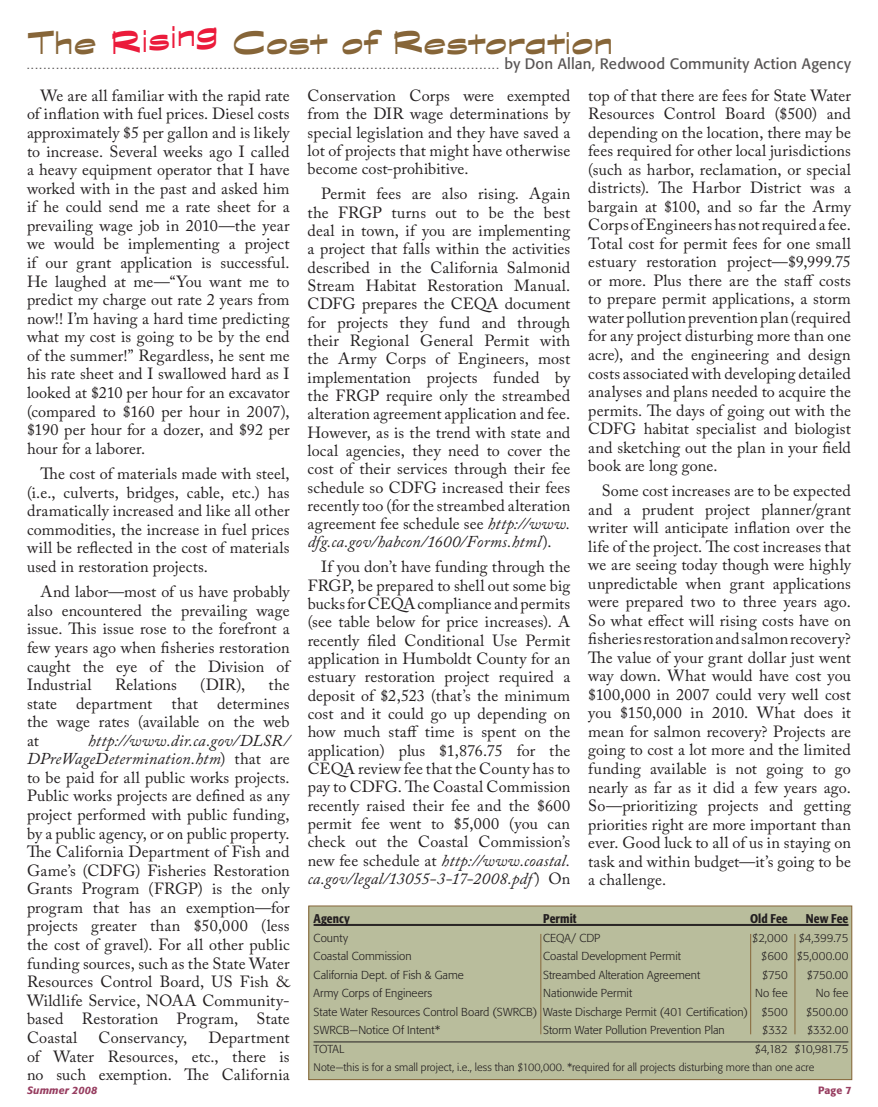
<style>
.page{position:relative;width:878px;height:1107px;background:#fff}
.page>*{position:absolute;margin:0;border:0;box-sizing:border-box;transform-origin:0 0}
.t1{font:36px "Graphite MM 512 736";letter-spacing:.01em;color:#866538}
.t2{font:italic 16.5px/18.6px "Adobe Caslon Pro";letter-spacing:.01em;color:#231f20;text-align:right}
.t3{font:16.2px/18.6px "Adobe Caslon Pro";letter-spacing:.005em;color:#231f20;text-align:justify}
.t4{font:500 condensed 12.6px "Formata";letter-spacing:.005em;color:#231f20}
.t5{font:300 11.4px "Formata";letter-spacing:.005em;color:#231f20}
.t6{font:300 11.4px "Formata";letter-spacing:-.045em;color:#231f20}
.t7{font:300 10.8px "Formata";letter-spacing:.005em;color:#231f20}
.t8{font:10.5px "Formata";color:#575454}
.t9{font:italic 500 10.5px "Formata";letter-spacing:.02em;color:#973d60}
.t10{font:500 10.5px "Formata";color:#973d60}
.s1{color:#eb1b3b}
.s2{font-size:15px}
.s3{font-style:italic;font-size:16.5px}
.s4{font-style:normal;font-size:16.2px}
</style>
<div class="page">
<div style="left:309px;top:906px;width:542px;height:174px;background:#b9bd9c"></div>
<hr style="left:313px;top:924px;width:535px;height:1px;background:#231f20">
<hr style="left:313px;top:925px;width:535px;height:1px;background:#231f20">
<hr style="left:313px;top:1042px;width:535px;height:1px;background:#231f20">
<div style="left:308px;top:906px;width:544px;height:174px;border:1px solid #866538"></div>
<hr style="left:540px;top:934px;width:1px;height:100px;background:#866538">
<hr style="left:750px;top:934px;width:1px;height:100px;background:#866538">
<hr style="left:794px;top:934px;width:1px;height:100px;background:#866538">
<h1 class="t1" style="left:27px;top:23px;width:587px">The <span class="s1">Ris</span><sup>ing</sup> Cost of Restoration</h1>
<p class="t8" style="left:27px;top:59px;width:825px">................................................................................................................. <span class="s2">by Don Allan, Redwood Community Action Agency</span></p>
<p class="t3" style="left:27px;top:86px;width:264px;text-indent:13px">We are all familiar with the rapid rate of inflation with fuel prices. Diesel costs approximately $5 per gallon and is likely to increase. Several weeks ago I called a heavy equipment operator that I have worked with in the past and asked him if he could send me a rate sheet for a prevailing wage job in 2010—the year we would be implementing a project if our grant application is successful.<br>He laughed at me—“You want me to predict my charge out rate 2 years from now!! I’m having a hard time predicting what my cost is going to be by the end of the summer!” Regardless, he sent me his rate sheet and I swallowed hard as I looked at $210 per hour for an excavator (compared to $160 per hour in 2007), $190 per hour for a dozer, and $92 per hour for a laborer.</p>
<p class="t3" style="left:27px;top:464px;width:264px;text-indent:13px">The cost of materials made with steel, (i.e., culverts, bridges, cable, etc.) has dramatically increased and like all other commodities, the increase in fuel prices will be reflected in the cost of materials used in restoration projects.</p>
<p class="t3" style="left:27px;top:582px;width:264px;text-indent:13px">And labor—most of us have probably also encountered the prevailing wage issue. This issue rose to the forefront a few years ago when fisheries restoration caught the eye of the Division of Industrial</p>
<p class="t3" style="left:588px;top:86px;width:264px">top of that there are fees for State Water Resources Control Board ($500) and depending on the location, there may be fees required for other local jurisdictions (such as harbor, reclamation, or special districts). The Harbor District was a bargain at $100, and so far the Army Corps of Engineers has not required a fee.<br>Total cost for permit fees for one small estuary restoration project—$9,999.75 or more. Plus there are the staff costs to prepare permit applications, a storm water pollution prevention plan (required for any project disturbing more than one acre), and the engineering and design costs associated with developing detailed analyses and plans needed to acquire the permits. The days of going out with the CDFG habitat specialist and biologist and sketching out the plan in your field book are long gone.</p>
<p class="t3" style="left:588px;top:482px;width:264px;text-indent:13px">Some cost increases are to be expected and a prudent project planner/grant writer will anticipate inflation over the life of the project. The cost increases that we are seeing today though were highly unpredictable when grant applications were prepared two to three years ago.<br>So what effect will rising costs have on fisheries restoration and salmon recovery?<br>The value of your grant dollar just went way down. What would have cost you $100,000 in 2007 could very well cost you $150,000 in 2010. What does it mean for salmon recovery? Projects are going to cost a lot more and the limited funding available is not going to go nearly as far as it did a few years ago.<br>So—prioritizing projects and getting priorities right are more important than ever. Good luck to all of us in staying on task and within budget—it’s going to be a challenge.</p>
<p class="t3" style="left:307px;top:86px;width:264px">Conservation Corps were exempted from the DIR wage determinations by special legislation and they have saved a lot of projects that might have otherwise become cost-prohibitive.</p>
<p class="t3" style="left:307px;top:184px;width:264px;text-indent:13px">Permit fees are also rising. Again the FRGP turns out to be the best deal in town, if you are implementing a project that falls within the activities described in the California Salmonid Stream Habitat Restoration Manual.<br>CDFG prepares the CEQA document for projects they fund and through their Regional General Permit with the Army Corps of Engineers, most implementation projects funded by the FRGP require only the streambed alteration agreement application and fee.<br>However, as is the trend with state and local agencies, they need to cover the cost of their services through their fee schedule so CDFG increased their fees recently too (for the streambed alteration agreement fee schedule see <span class="s3">http://www.</span></p>
<p class="t2" style="left:307px;top:532px;width:245px">dfg.ca.gov/habcon/1600/Forms.html<span class="s4">).</span></p>
<p class="t3" style="left:308px;top:558px;width:264px;text-indent:13px">If you don’t have funding through the FRGP, be prepared to shell out some big bucks for CEQA compliance and permits (see table below for price increases). A recently filed Conditional Use Permit application in Humboldt County for an estuary restoration project required a deposit of $2,523 (that’s the minimum cost and it could go up depending on how much staff time is spent on the application) plus $1,876.75 for the CEQA review fee that the County has to pay to CDFG. The Coastal Commission recently raised their fee and the $600 permit fee went to $5,000 (you can check out the Coastal Commission’s</p>
<p class="t2" style="left:307px;top:851px;width:264px;text-align:left"><span class="s4">new fee schedule at</span> http://www.coastal. ca.gov/legal/13055-3-17-2008.pdf<span class="s4">) On</span></p>
<p class="t3" style="left:115px;top:675px;width:63px">Relations</p>
<p class="t3" style="left:200px;top:675px;width:47px">(DIR),</p>
<p class="t3" style="left:27px;top:675px;width:264px;text-indent:241px">the state department that determines the wage rates (available on the web at</p>
<p class="t2" style="left:27px;top:731px;width:264px">http://www.dir.ca.gov/DLSR/<br>DPreWageDetermination.htm<span class="s4">) that are</span></p>
<p class="t3" style="left:27px;top:768px;width:264px">to be paid for all public works projects.<br>Public works projects are defined as any project performed with public funding, by a public agency, or on public property.<br>The California Department of Fish and Game’s (CDFG) Fisheries Restoration Grants Program (FRGP) is the only program that has an exemption—for projects greater than $50,000 (less the cost of gravel). For all other public funding sources, such as the State Water Resources Control Board, US Fish &amp; Wildlife Service, NOAA Community&shy;based Restoration Program, State Coastal</p>
<p class="t4" style="left:313px;top:911px;width:38px">Agency</p>
<p class="t4" style="left:543px;top:911px;width:35px">Permit</p>
<p class="t4" style="left:750px;top:911px;width:39px">Old Fee</p>
<p class="t4" style="left:805px;top:911px;width:44px">New Fee</p>
<p class="t5" style="left:313px;top:931px;width:36px">County</p>
<p class="t5" style="left:543px;top:931px;width:59px">CEQA/ CDP</p>
<p class="t5" style="left:752px;top:931px;width:97px">$2,000 $4,399.75</p>
<p class="t5" style="left:313px;top:949px;width:99px">Coastal Commission</p>
<p class="t5" style="left:543px;top:949px;width:139px">Coastal Development Permit</p>
<p class="t5" style="left:761px;top:949px;width:88px">$600 $5,000.00</p>
<p class="t5" style="left:313px;top:968px;width:152px">California Dept. of Fish &amp; Game</p>
<p class="t5" style="left:543px;top:968px;width:159px">Streambed Alteration Agreement</p>
<p class="t5" style="left:762px;top:968px;width:27px">$750</p>
<p class="t5" style="left:807px;top:968px;width:43px">$750.00</p>
<p class="t5" style="left:313px;top:987px;width:120px">Army Corps of Engineers</p>
<p class="t5" style="left:543px;top:987px;width:90px">Nationwide Permit</p>
<p class="t5" style="left:755px;top:987px;width:34px">No fee</p>
<p class="t5" style="left:815px;top:987px;width:34px">No fee</p>
<p class="t5" style="left:313px;top:1005px;width:475px">State Water Resources Control Board (SWRCB) Waste Discharge Permit (401 Certification) $500</p>
<p class="t5" style="left:806px;top:1005px;width:43px">$500.00</p>
<p class="t5" style="left:313px;top:1024px;width:128px">SWRCB—Notice Of Intent*</p>
<p class="t5" style="left:543px;top:1024px;width:183px">Storm Water Pollution Prevention Plan</p>
<p class="t5" style="left:762px;top:1024px;width:27px">$332</p>
<p class="t5" style="left:807px;top:1024px;width:42px">$332.00</p>
<p class="t5" style="left:313px;top:1042px;width:32px">TOTAL</p>
<p class="t6" style="left:755px;top:1042px;width:95px">$4,182 $10,981.75</p>
<p class="t7" style="left:313px;top:1061px;width:502px">Note—this is for a small project, i.e., less than $100,000. *required for all projects disturbing more than one acre</p>
<p class="t3" style="left:98px;top:1028px;width:90px">Conservancy,</p>
<p class="t3" style="left:27px;top:1028px;width:264px;text-indent:181px">Department of Water Resources, etc., there is no such exemption. The California</p>
<p class="t9" style="left:27px;top:1084px;width:72px">Summer 2008</p>
<p class="t10" style="left:818px;top:1084px;width:35px">Page 7</p>
</div>
